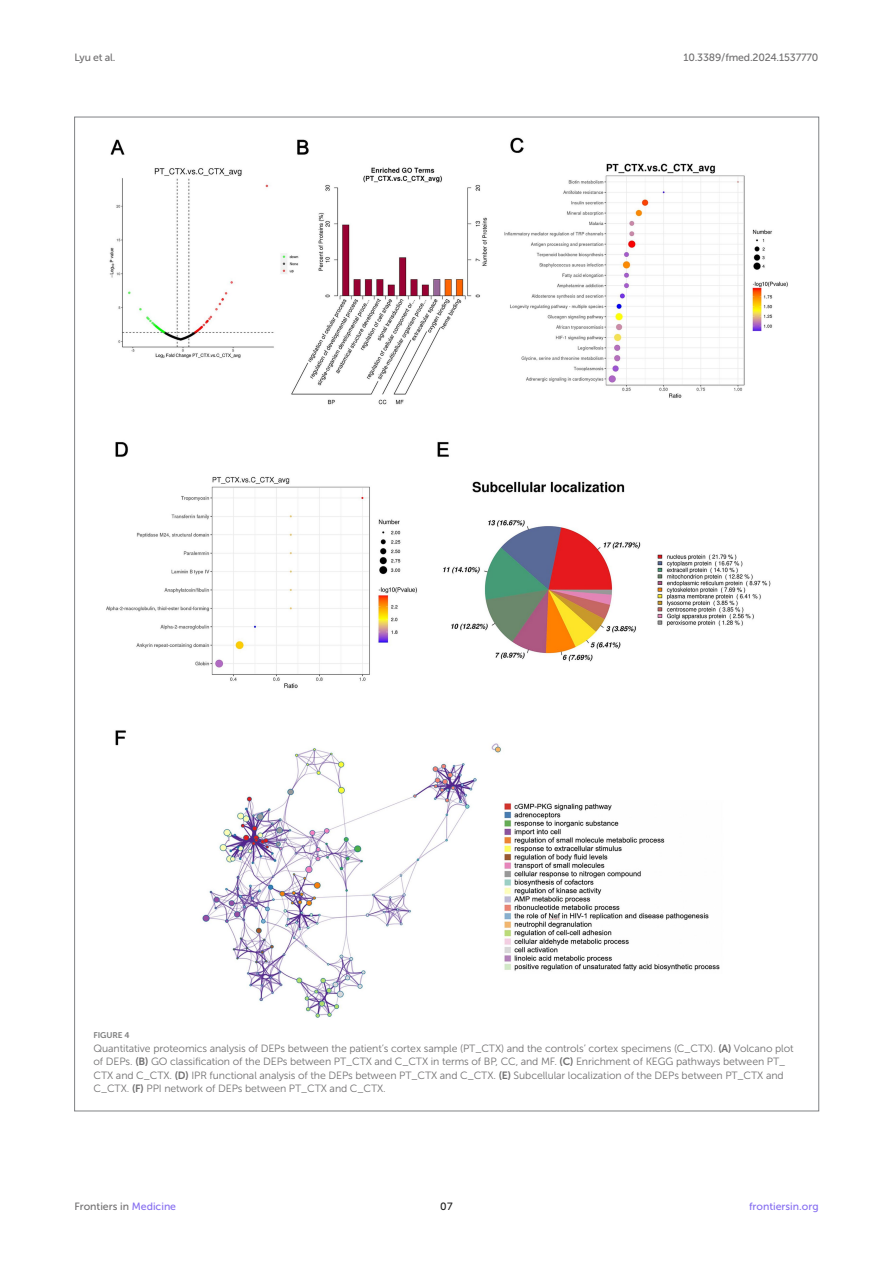
<style>
.page{position:relative;width:893px;height:1263px;background:#fff}
.page>*{position:absolute;margin:0;border:0;box-sizing:border-box;transform-origin:0 0}
.FIG_LEG{font:10.5px/13.5px "Museo Sans 300";letter-spacing:-.01em;color:#706f70}
.t1{font:10.5px "Museo Sans 500";letter-spacing:-.015em;color:#706f70}
.t2{font:10.5px "Museo Sans 500";color:#856df0}
.t3{font:10.5px "Museo Sans 500";color:#1b1c1b}
.FIG_HD{font:8.25px "Museo Sans 700";letter-spacing:-.01em;color:#7e7f7f}
.s1{font-family:"Museo Sans 700"}
.s2{color:#856df0}
</style>
<div class="page">
<img style="left:106px;top:137px;width:682px;height:881px">
<p class="t1" style="left:74px;top:51px;width:43px">Lyu et al.</p>
<p class="t1" style="left:683px;top:51px;width:137px">10.3389/fmed.2024.1537770</p>
<p class="FIG_HD" style="left:94px;top:1030px;width:37px">FIGURE 4</p>
<p class="FIG_LEG" style="left:94px;top:1041px;width:702px">Quantitative proteomics analysis of DEPs between the patient’s cortex sample (PT_CTX) and the controls’ cortex specimens (C_CTX). <span class="s1">(A)</span> Volcano plot of DEPs. <span class="s1">(B)</span> GO classification of the DEPs between PT_CTX and C_CTX in terms of BP, CC, and MF. <span class="s1">(C)</span> Enrichment of KEGG pathways between PT_ CTX and C_CTX. <span class="s1">(D)</span> IPR functional analysis of the DEPs between PT_CTX and C_CTX. <span class="s1">(E)</span> Subcellular localization of the DEPs between PT_CTX and C_CTX. <span class="s1">(F)</span> PPI network of DEPs between PT_CTX and C_CTX.</p>
<p class="t1" style="left:74px;top:1200px;width:103px">Frontiers in <span class="s2">Medicine</span></p>
<p class="t3" style="left:440px;top:1200px;width:14px">07</p>
<p class="t2" style="left:749px;top:1200px;width:71px">frontiersin.org</p>
</div>
